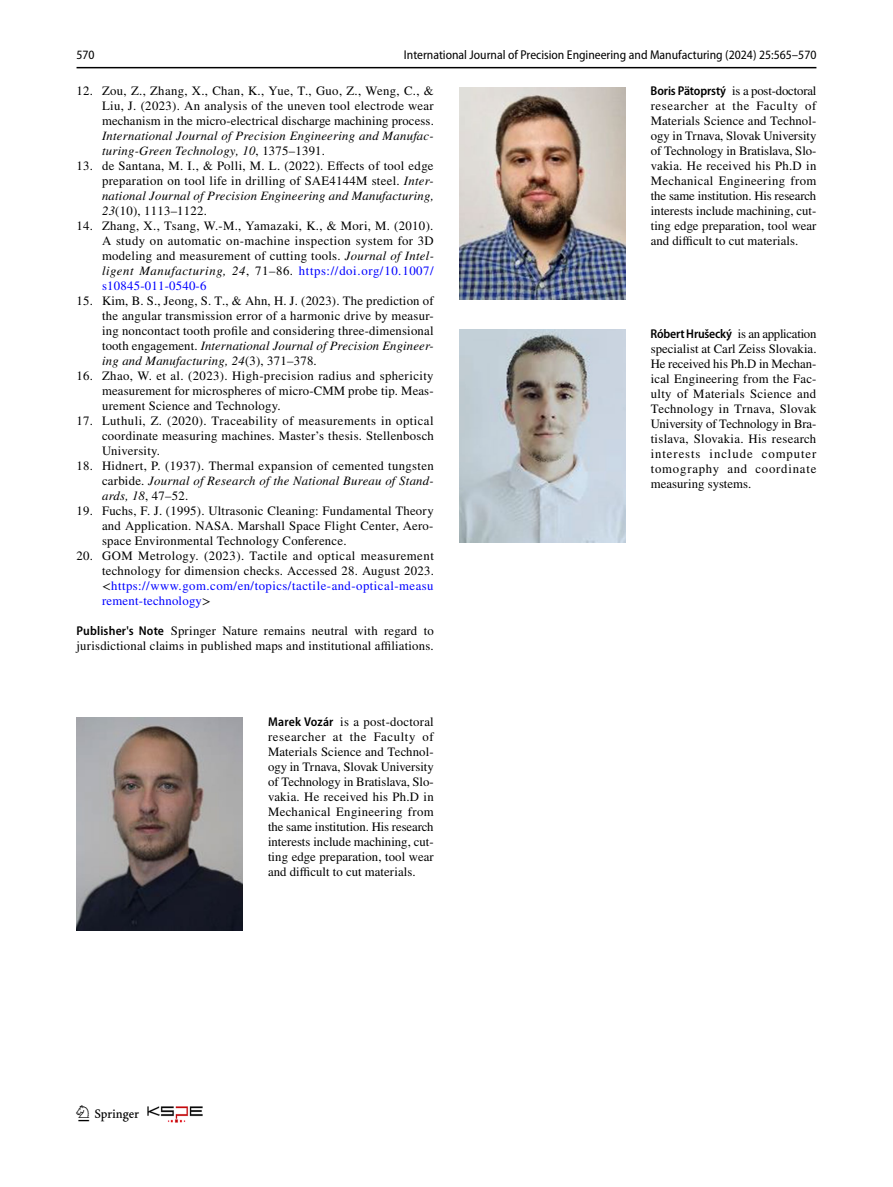
<style>
.page{position:relative;width:893px;height:1187px;background:#fff}
.page>*{position:absolute;margin:0;border:0;box-sizing:border-box;transform-origin:0 0}
.t1{font:22.5px "Springnew Regular 2";color:#000}
.t2{font:12.75px/15px "STIX";letter-spacing:.015em;color:#000;text-align:justify}
.t3{font:italic 12.75px/15px "STIX";letter-spacing:.02em;color:#000}
.t4{font:semi-condensed 12.75px "Myriad Pro";color:#000}
.s1{font-style:normal}
.s2{font-style:italic}
.s3{color:#00f}
.s4{font-family:"Myriad Pro";font-weight:600;font-stretch:semi-condensed}
</style>
<div class="page">
<hr style="left:77px;top:67px;width:739px;height:1px;background:#000">
<img style="left:148px;top:1106px;width:54px;height:16px">
<img style="left:77px;top:717px;width:165px;height:213px">
<img style="left:459px;top:87px;width:166px;height:213px">
<img style="left:459px;top:330px;width:166px;height:212px">
<p class="t4" style="left:77px;top:48px;width:20px">570</p>
<p class="t4" style="left:404px;top:48px;width:414px">International Journal of Precision Engineering and Manufacturing (2024) 25:565–570</p>
<p class="t2" style="left:102px;top:84px;width:333px;text-indent:-26px">12. Zou, Z., Zhang, X., Chan, K., Yue, T., Guo, Z., Weng, C., &amp; Liu, J. (2023). An analysis of the uneven tool electrode wear mechanism in the micro-electrical discharge machining process.</p>
<p class="t3" style="left:102px;top:128px;width:333px">International Journal of Precision Engineering and Manufac&shy;turing-Green Technology, 10<span class="s1">, 1375–1391.</span></p>
<p class="t2" style="left:102px;top:159px;width:333px;text-indent:-26px">13. de Santana, M. I., &amp; Polli, M. L. (2022). Effects of tool edge preparation on tool life in drilling of SAE4144M steel. <span class="s2">Inter&shy;national Journal of Precision Engineering and Manufacturing, 23</span>(10), 1113–1122.</p>
<p class="t2" style="left:102px;top:219px;width:333px;text-indent:-26px">14. Zhang, X., Tsang, W.-M., Yamazaki, K., &amp; Mori, M. (2010).<br>A study on automatic on-machine inspection system for 3D modeling and measurement of cutting tools. <span class="s2">Journal of Intel&shy;ligent Manufacturing, 24</span>, 71–86. <span class="s3">https://doi.org/10.1007/ s10845-011-0540-6</span></p>
<p class="t2" style="left:102px;top:294px;width:333px;text-indent:-26px">15. Kim, B. S., Jeong, S. T., &amp; Ahn, H. J. (2023). The prediction of the angular transmission error of a harmonic drive by measur&shy;ing noncontact tooth profile and considering three-dimensional tooth engagement. <span class="s2">International Journal of Precision Engineer&shy;ing and Manufacturing, 24</span>(3), 371–378.</p>
<p class="t2" style="left:102px;top:369px;width:333px;text-indent:-26px">16. Zhao, W. et al. (2023). High-precision radius and sphericity measurement for microspheres of micro-CMM probe tip. Meas&shy;urement Science and Technology.</p>
<p class="t2" style="left:102px;top:414px;width:333px;text-indent:-26px">17. Luthuli, Z. (2020). Traceability of measurements in optical coordinate measuring machines. Master’s thesis. Stellenbosch University.</p>
<p class="t2" style="left:102px;top:459px;width:333px;text-indent:-26px">18. Hidnert, P. (1937). Thermal expansion of cemented tungsten carbide. <span class="s2">Journal of Research of the National Bureau of Stand&shy;ards, 18</span>, 47–52.</p>
<p class="t2" style="left:102px;top:504px;width:333px;text-indent:-26px">19. Fuchs, F. J. (1995). Ultrasonic Cleaning: Fundamental Theory and Application. NASA. Marshall Space Flight Center, Aero&shy;space Environmental Technology Conference.</p>
<p class="t2" style="left:102px;top:549px;width:333px;text-indent:-26px">20. GOM Metrology. (2023). Tactile and optical measurement technology for dimension checks. Accessed 28. August 2023. &lt;<span class="s3">https://www.gom.com/en/topics/tactile-and-optical-measu rement-technology</span>&gt;</p>
<p class="t2" style="left:77px;top:624px;width:359px"><span class="s4">Publisher's Note</span> Springer Nature remains neutral with regard to jurisdictional claims in published maps and institutional affiliations.</p>
<h1 class="t1" style="left:79px;top:1096px;width:62px">1 3</h1>
<p class="t2" style="left:268px;top:714px;width:167px"><span class="s4">Marek Vozár</span> is a post-doctoral researcher at the Faculty of Materials Science and Technol&shy;ogy in Trnava, Slovak University of Technology in Bratislava, Slo&shy;vakia. He received his Ph.D in Mechanical Engineering from the same institution. His research interests include machining, cut&shy;ting edge preparation, tool wear and difficult to cut materials.</p>
<p class="t2" style="left:651px;top:84px;width:167px"><span class="s4">Boris Pätoprstý</span> is a post-doctoral researcher at the Faculty of Materials Science and Technol&shy;ogy in Trnava, Slovak University of Technology in Bratislava, Slo&shy;vakia. He received his Ph.D in Mechanical Engineering from the same institution. His research interests include machining, cut&shy;ting edge preparation, tool wear and difficult to cut materials.</p>
<p class="t2" style="left:650px;top:327px;width:167px"><span class="s4">Róbert Hrušecký</span> is an application specialist at Carl Zeiss Slovakia.<br>He received his Ph.D in Mechan&shy;ical Engineering from the Fac&shy;ulty of Materials Science and Technology in Trnava, Slovak University of Technology in Bra&shy;tislava, Slovakia. His research interests include computer tomography and coordinate measuring systems.</p>
</div>
